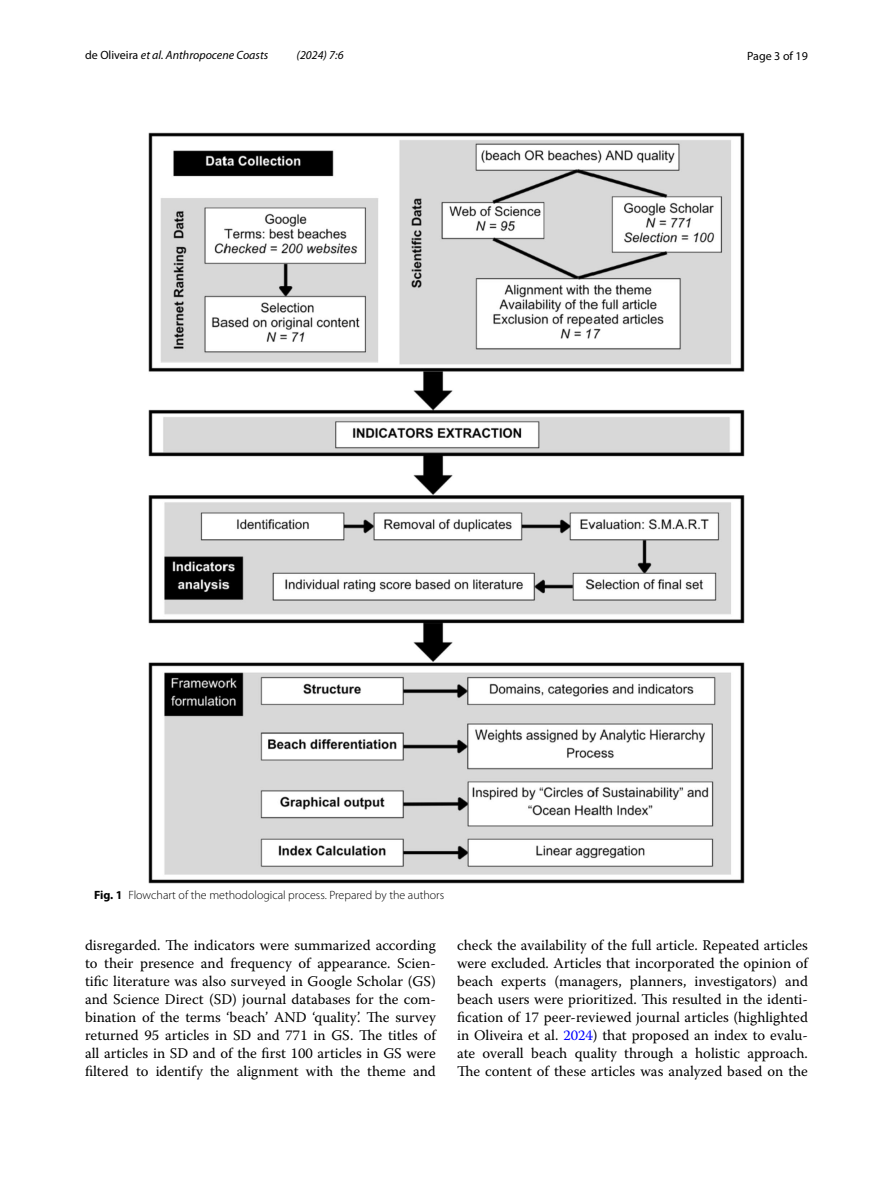
<style>
.page{position:relative;width:893px;height:1187px;background:#fff}
.page>*{position:absolute;margin:0;border:0;box-sizing:border-box;transform-origin:0 0}
.t1{font:14.7px/18px "Warnock Pro";color:#000;text-align:justify}
.t2{font:300 12px "Myriad Pro";color:#000}
.t3{font:italic 12px "Myriad Pro";color:#000}
.t4{font:12px "Myriad Pro";color:#000}
.s1{font-style:normal}
.s2{font-weight:700}
.s3{color:#00f}
</style>
<div class="page">
<img style="left:148px;top:133px;width:597px;height:750px">
<p class="t3" style="left:85px;top:48px;width:185px"><span class="s1">de Oliveira</span> et al. Anthropocene Coasts</p>
<p class="t3" style="left:297px;top:48px;width:48px">(2024) 7:6</p>
<p class="t4" style="left:747px;top:48px;width:62px">Page 3 of 19</p>
<p class="t2" style="left:94px;top:888px;width:352px"><span class="s2">Fig. 1</span> Flowchart of the methodological process. Prepared by the authors</p>
<p class="t1" style="left:85px;top:936px;width:352px">disregarded. The indicators were summarized according to their presence and frequency of appearance. Scien&shy;tific literature was also surveyed in Google Scholar (GS) and Science Direct (SD) journal databases for the com&shy;bination of the terms ‘beach’ AND ‘quality’. The survey returned 95 articles in SD and 771 in GS. The titles of all articles in SD and of the first 100 articles in GS were filtered to identify the alignment with the theme and</p>
<p class="t1" style="left:457px;top:936px;width:352px">check the availability of the full article. Repeated articles were excluded. Articles that incorporated the opinion of beach experts (managers, planners, investigators) and beach users were prioritized. This resulted in the identi&shy;fication of 17 peer-reviewed journal articles (highlighted in Oliveira et al. <span class="s3">2024</span>) that proposed an index to evalu&shy;ate overall beach quality through a holistic approach.<br>The content of these articles was analyzed based on the</p>
</div>
